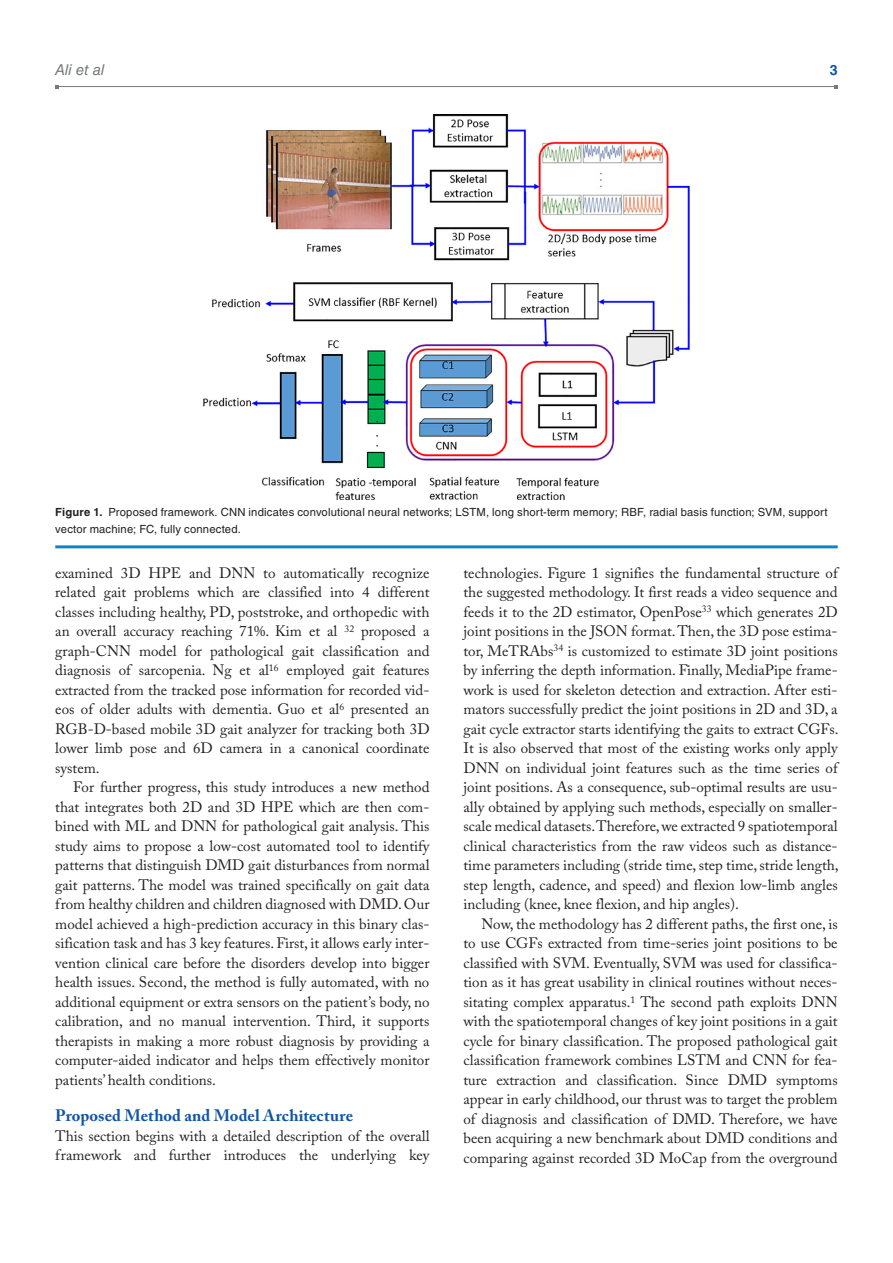
<style>
.page{position:relative;width:893px;height:1263px;background:#fff}
.page>*{position:absolute;margin:0;border:0;box-sizing:border-box;transform-origin:0 0}
.t1{font:700 16.5px "Adobe Caslon Pro";letter-spacing:.005em;color:#1055a4}
.t2{font:15px/19.5px "Adobe Caslon Pro";color:#231f20;text-align:justify}
.t3{font:italic 15px "Helvetica LT Std";color:#76787b}
.t4{font:700 14.25px "Helvetica LT Std";color:#1055a4}
.t5{font:11.25px/16.5px "Helvetica LT Std";letter-spacing:.015em;color:#231f20}
.s1{font-weight:700}
</style>
<div class="page">
<hr style="left:57px;top:86px;width:779px;height:1px;background:#76787b">
<hr style="left:55px;top:545px;width:783px;height:3px;background:#1582c5">
<img style="left:203px;top:115px;width:486px;height:385px">
<p class="t3" style="left:55px;top:61px;width:51px">Ali et al</p>
<p class="t4" style="left:830px;top:61px;width:9px">3</p>
<p class="t5" style="left:55px;top:504px;width:774px"><span class="s1">Figure 1.</span> Proposed framework. CNN indicates convolutional neural networks; LSTM, long short-term memory; RBF, radial basis function; SVM, support vector machine; FC, fully connected.</p>
<p class="t2" style="left:55px;top:563px;width:376px">examined 3D HPE and DNN to automatically recognize related gait problems which are classified into 4 different classes including healthy, PD, poststroke, and orthopedic with an overall accuracy reaching 71%. Kim et al <sup>32</sup> proposed a graph-CNN model for pathological gait classification and diagnosis of sarcopenia. Ng et al<sup>16</sup> employed gait features extracted from the tracked pose information for recorded vid&shy;eos of older adults with dementia. Guo et al<sup>6</sup> presented an RGB-D-based mobile 3D gait analyzer for tracking both 3D lower limb pose and 6D camera in a canonical coordinate system.</p>
<p class="t2" style="left:55px;top:777px;width:376px;text-indent:18px">For further progress, this study introduces a new method that integrates both 2D and 3D HPE which are then com&shy;bined with ML and DNN for pathological gait analysis. This study aims to propose a low-cost automated tool to identify patterns that distinguish DMD gait disturbances from normal gait patterns. The model was trained specifically on gait data from healthy children and children diagnosed with DMD. Our model achieved a high-prediction accuracy in this binary clas&shy;sification task and has 3 key features. First, it allows early inter&shy;vention clinical care before the disorders develop into bigger health issues. Second, the method is fully automated, with no additional equipment or extra sensors on the patient’s body, no calibration, and no manual intervention. Third, it supports therapists in making a more robust diagnosis by providing a computer-aided indicator and helps them effectively monitor patients’ health conditions.</p>
<p class="t1" style="left:55px;top:1106px;width:299px">Proposed Method and Model Architecture</p>
<p class="t2" style="left:55px;top:1126px;width:376px">This section begins with a detailed description of the overall framework and further introduces the underlying key</p>
<p class="t2" style="left:463px;top:563px;width:377px">technologies. Figure 1 signifies the fundamental structure of the suggested methodology. It first reads a video sequence and feeds it to the 2D estimator, OpenPose<sup>33</sup> which generates 2D joint positions in the JSON format. Then, the 3D pose estima&shy;tor, MeTRAbs<sup>34</sup> is customized to estimate 3D joint positions by inferring the depth information. Finally, MediaPipe frame&shy;work is used for skeleton detection and extraction. After esti&shy;mators successfully predict the joint positions in 2D and 3D, a gait cycle extractor starts identifying the gaits to extract CGFs.<br>It is also observed that most of the existing works only apply DNN on individual joint features such as the time series of joint positions. As a consequence, sub-optimal results are usu&shy;ally obtained by applying such methods, especially on smaller&shy;scale medical datasets. Therefore, we extracted 9 spatiotemporal clinical characteristics from the raw videos such as distance&shy;time parameters including (stride time, step time, stride length, step length, cadence, and speed) and flexion low-limb angles including (knee, knee flexion, and hip angles).</p>
<p class="t2" style="left:463px;top:914px;width:376px;text-indent:18px">Now, the methodology has 2 different paths, the first one, is to use CGFs extracted from time-series joint positions to be classified with SVM. Eventually, SVM was used for classifica&shy;tion as it has great usability in clinical routines without neces&shy;sitating complex apparatus.<sup>1</sup> The second path exploits DNN with the spatiotemporal changes of key joint positions in a gait cycle for binary classification. The proposed pathological gait classification framework combines LSTM and CNN for fea&shy;ture extraction and classification. Since DMD symptoms appear in early childhood, our thrust was to target the problem of diagnosis and classification of DMD. Therefore, we have been acquiring a new benchmark about DMD conditions and comparing against recorded 3D MoCap from the overground</p>
</div>
